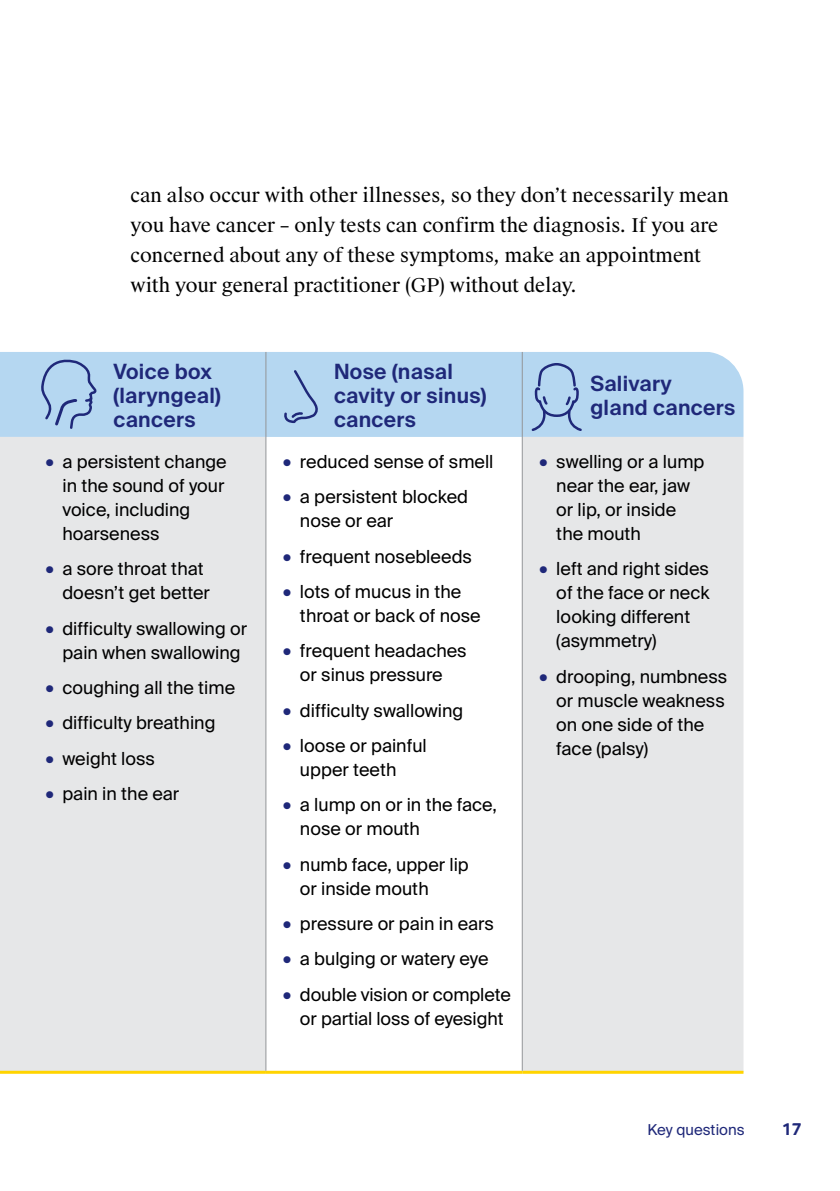
<style>
.page{position:relative;width:840px;height:1191px;background:#fff}
.page>*{position:absolute;margin:0;border:0;box-sizing:border-box;transform-origin:0 0}
.t1{font:600 21px/24px "Suisse Intl";letter-spacing:.015em;color:#1f2879}
.t2{font:19px/30px "Suisse Works";color:#000}
.t3{font:18px/24px "Suisse Intl";color:#000}
.t4{font:700 18px "Foco CC";color:#1f2879}
.t5{font:15px "Suisse Intl";color:#1f2879}
.s1{font-family:"Suisse Works";font-weight:700;font-size:19px;color:#1f2879}
</style>
<div class="page">
<div style="left:0;top:352px;width:743px;height:85px;background:#b5d7f1"></div>
<svg style="left:0;top:437px;width:743px;height:633px;fill:#e6e7e8"></svg>
<hr style="left:0;top:1070px;width:266px;height:3px;background:#ffd400">
<hr style="left:266px;top:1070px;width:256px;height:3px;background:#ffd400">
<hr style="left:522px;top:1070px;width:221px;height:3px;background:#ffd400">
<hr style="left:265px;top:352px;width:1px;height:85px;background:#939598">
<hr style="left:521px;top:352px;width:1px;height:85px;background:#939598">
<hr style="left:265px;top:437px;width:1px;height:633px;background:#939598">
<hr style="left:521px;top:437px;width:1px;height:633px;background:#939598">
<svg style="left:283px;top:368px;width:38px;height:56px;background:#a3c2e2"></svg>
<svg style="left:40px;top:352px;width:58px;height:100px;background:#aec8e4"></svg>
<svg style="left:529px;top:364px;width:54px;height:69px;background:#9fbedf"></svg>
<p class="t2" style="left:130px;top:180px;width:599px">can also occur with other illnesses, so they don’t necessarily mean you have cancer – only tests can confirm the diagnosis. If you are concerned about any of these symptoms, make an appointment with your general practitioner (GP) without delay.</p>
<p class="t1" style="left:113px;top:359px;width:109px">Voice box (laryngeal) cancers</p>
<p class="t1" style="left:334px;top:359px;width:154px">Nose (nasal cavity or sinus) cancers</p>
<p class="t1" style="left:590px;top:371px;width:146px">Salivary<br>gland cancers</p>
<p class="t3" style="left:62px;top:450px;width:166px;text-indent:-17px"><span class="s1">•</span> a persistent change in the sound of your voice, including hoarseness</p>
<p class="t3" style="left:62px;top:557px;width:149px;text-indent:-17px"><span class="s1">•</span> a sore throat that doesn’t get better</p>
<p class="t3" style="left:45px;top:616px;width:203px;text-align:center"><span class="s1">•</span> difficulty swallowing or pain when swallowing</p>
<p class="t3" style="left:45px;top:676px;width:191px"><span class="s1">•</span> coughing all the time</p>
<p class="t3" style="left:45px;top:711px;width:171px"><span class="s1">•</span> difficulty breathing</p>
<p class="t3" style="left:45px;top:746px;width:111px"><span class="s1">•</span> weight loss</p>
<p class="t3" style="left:45px;top:782px;width:135px"><span class="s1">•</span> pain in the ear</p>
<p class="t3" style="left:283px;top:450px;width:212px"><span class="s1">•</span> reduced sense of smell</p>
<p class="t3" style="left:300px;top:485px;width:170px;text-indent:-17px"><span class="s1">•</span> a persistent blocked nose or ear</p>
<p class="t3" style="left:283px;top:544px;width:190px"><span class="s1">•</span> frequent nosebleeds</p>
<p class="t3" style="left:300px;top:580px;width:182px;text-indent:-17px"><span class="s1">•</span> lots of mucus in the throat or back of nose</p>
<p class="t3" style="left:283px;top:639px;width:185px;text-align:center"><span class="s1">•</span> frequent headaches or sinus pressure</p>
<p class="t3" style="left:283px;top:698px;width:182px"><span class="s1">•</span> difficulty swallowing</p>
<p class="t3" style="left:300px;top:734px;width:128px;text-indent:-17px"><span class="s1">•</span> loose or painful upper teeth</p>
<p class="t3" style="left:300px;top:793px;width:198px;text-indent:-17px"><span class="s1">•</span> a lump on or in the face, nose or mouth</p>
<p class="t3" style="left:300px;top:852px;width:170px;text-indent:-17px"><span class="s1">•</span> numb face, upper lip or inside mouth</p>
<p class="t3" style="left:283px;top:912px;width:212px"><span class="s1">•</span> pressure or pain in ears</p>
<p class="t3" style="left:283px;top:947px;width:207px"><span class="s1">•</span> a bulging or watery eye</p>
<p class="t3" style="left:283px;top:982px;width:229px;text-align:center"><span class="s1">•</span> double vision or complete or partial loss of eyesight</p>
<p class="t3" style="left:556px;top:450px;width:149px;text-indent:-17px"><span class="s1">•</span> swelling or a lump near the ear, jaw or lip, or inside the mouth</p>
<p class="t3" style="left:556px;top:557px;width:155px;text-indent:-17px"><span class="s1">•</span> left and right sides of the face or neck looking different (asymmetry)</p>
<p class="t3" style="left:556px;top:664px;width:172px;text-indent:-17px"><span class="s1">•</span> drooping, numbness or muscle weakness on one side of the face (palsy)</p>
<p class="t5" style="left:647px;top:1121px;width:99px">Key questions</p>
<p class="t4" style="left:781px;top:1117px;width:21px">17</p>
</div>
